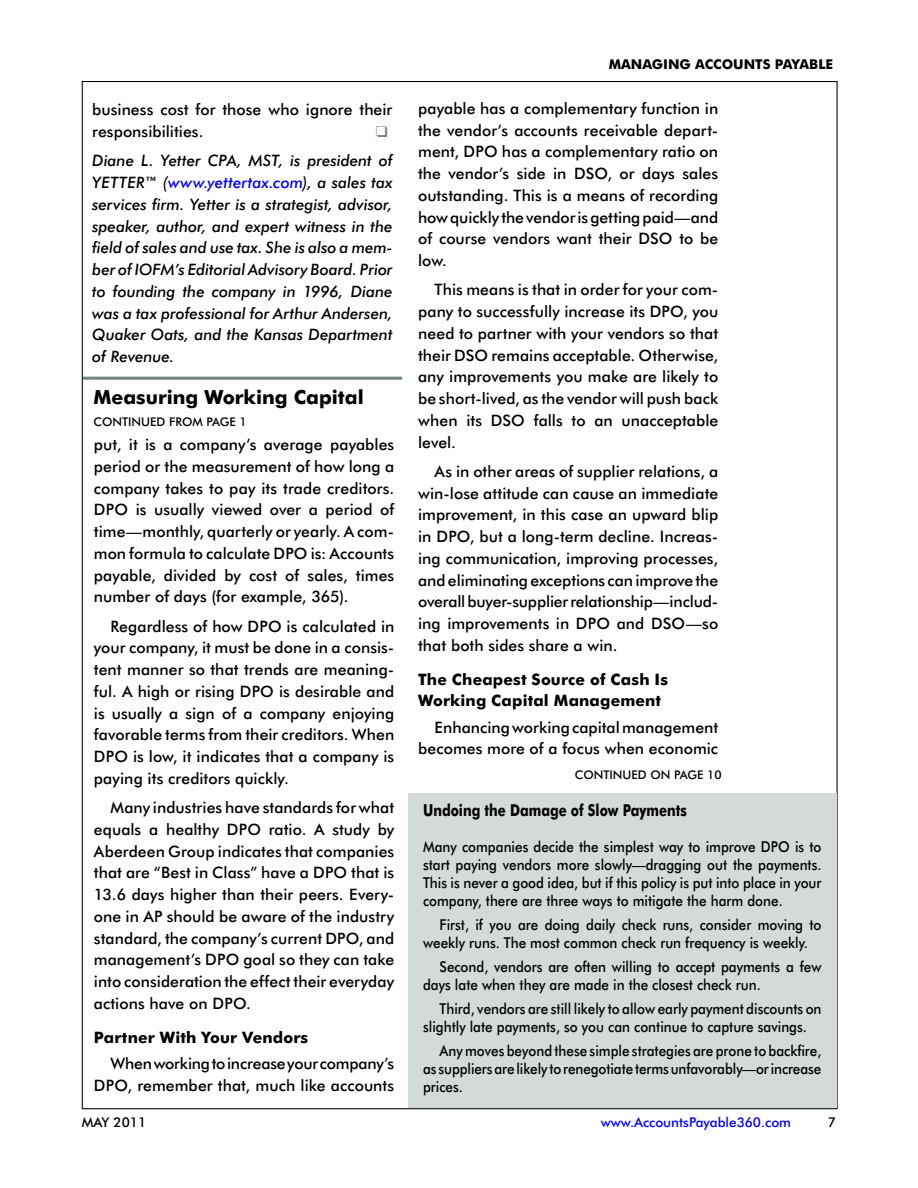
<style>
.page{position:relative;width:918px;height:1188px;background:#fff}
.page>*{position:absolute;margin:0;border:0;box-sizing:border-box;transform-origin:0 0}
.t1{font:700 19.5px "Futura BT";color:#000}
.t2{font:700 16.5px "Futura BT";color:#000;scale:.8 1}
.t3{font:500 15.75px/21.8px "Futura BT";color:#000;text-align:justify}
.t4{font:italic 500 15.75px/21.8px "Futura BT";color:#000;text-align:justify}
.t5{font:700 15.75px/21.8px "Futura BT";letter-spacing:.01em;color:#000}
.t6{font:500 15px/18px "Futura BT";color:#000;scale:.9 1}
.t7{font:500 13.5px "Futura BT";color:#00f}
.t8{font:700 13.5px "Futura BT";color:#000}
.t9{font:500 13.5px "Futura BT";color:#000}
.t10{font:500 12px "Futura BT";color:#000}
.s1{color:#00f}
</style>
<div class="page">
<div style="left:408px;top:794px;width:429px;height:314px;background:#d4dbd7"></div>
<hr style="left:83px;top:377px;width:319px;height:3px;background:#708778">
<p class="t3" style="left:92px;top:100px;width:302px">business cost for those who ignore their responsibilities.</p>
<p class="t4" style="left:92px;top:151px;width:302px">Diane L. Yetter CPA, MST, is president of YETTER™ (<span class="s1">www.yettertax.com</span>), a sales tax services firm. Yetter is a strategist, advisor, speaker, author, and expert witness in the field of sales and use tax. She is also a mem&shy;ber of IOFM’s Editorial Advisory Board. Prior to founding the company in 1996, Diane was a tax professional for Arthur Andersen, Quaker Oats, and the Kansas Department of Revenue.</p>
<p class="t1" style="left:93px;top:388px;width:272px">Measuring Working Capital</p>
<p class="t10" style="left:93px;top:417px;width:155px">CONTINUED FROM PAGE 1</p>
<p class="t3" style="left:94px;top:435px;width:302px">put, it is a company’s average payables period or the measurement of how long a company takes to pay its trade creditors.<br>DPO is usually viewed over a period of time—monthly, quarterly or yearly. A com&shy;mon formula to calculate DPO is: Accounts payable, divided by cost of sales, times number of days (for example, 365).</p>
<p class="t3" style="left:94px;top:616px;width:302px;text-indent:17px">Regardless of how DPO is calculated in your company, it must be done in a consis&shy;tent manner so that trends are meaning&shy;ful. A high or rising DPO is desirable and is usually a sign of a company enjoying favorable terms from their creditors. When DPO is low, it indicates that a company is paying its creditors quickly.</p>
<p class="t3" style="left:94px;top:798px;width:302px;text-indent:17px">Many industries have standards for what equals a healthy DPO ratio. A study by Aberdeen Group indicates that companies that are “Best in Class” have a DPO that is 13.6 days higher than their peers. Every&shy;one in AP should be aware of the industry standard, the company’s current DPO, and management’s DPO goal so they can take into consideration the effect their everyday actions have on DPO.</p>
<p class="t5" style="left:94px;top:1027px;width:216px">Partner With Your Vendors</p>
<p class="t3" style="left:94px;top:1054px;width:302px;text-align:right">When working to increase your company’s<br>DPO, remember that, much like accounts</p>
<p class="t8" style="left:609px;top:58px;width:226px">MANAGING ACCOUNTS PAYABLE</p>
<p class="t3" style="left:418px;top:99px;width:302px">payable has a complementary function in the vendor’s accounts receivable depart&shy;ment, DPO has a complementary ratio on the vendor’s side in DSO, or days sales outstanding. This is a means of recording how quickly the vendor is getting paid—and of course vendors want their DSO to be low.</p>
<p class="t3" style="left:418px;top:280px;width:302px;text-indent:17px">This means is that in order for your com&shy;pany to successfully increase its DPO, you need to partner with your vendors so that their DSO remains acceptable. Otherwise, any improvements you make are likely to be short-lived, as the vendor will push back when its DSO falls to an unacceptable level.</p>
<p class="t3" style="left:418px;top:462px;width:302px;text-indent:17px">As in other areas of supplier relations, a win-lose attitude can cause an immediate improvement, in this case an upward blip in DPO, but a long-term decline. Increas&shy;ing communication, improving processes, and eliminating exceptions can improve the overall buyer-supplier relationship—includ&shy;ing improvements in DPO and DSO—so that both sides share a win.</p>
<p class="t5" style="left:418px;top:669px;width:252px">The Cheapest Source of Cash Is<br>Working Capital Management</p>
<p class="t3" style="left:418px;top:717px;width:302px;text-align:right">Enhancing working capital management becomes more of a focus when economic</p>
<p class="t10" style="left:575px;top:770px;width:148px">CONTINUED ON PAGE 10</p>
<p class="t2" style="left:423px;top:803px;width:331px">Undoing the Damage of Slow Payments</p>
<p class="t6" style="left:423px;top:839px;width:444px;text-align:justify">Many companies decide the simplest way to improve DPO is to start paying vendors more slowly—dragging out the payments.<br>This is never a good idea, but if this policy is put into place in your company, there are three ways to mitigate the harm done.</p>
<p class="t6" style="left:423px;top:917px;width:444px;text-indent:16px">First, if you are doing daily check runs, consider moving to weekly runs. The most common check run frequency is weekly.</p>
<p class="t6" style="left:423px;top:959px;width:444px;text-indent:16px">Second, vendors are often willing to accept payments a few days late when they are made in the closest check run.</p>
<p class="t6" style="left:423px;top:1001px;width:444px;text-indent:16px">Third, vendors are still likely to allow early payment discounts on slightly late payments, so you can continue to capture savings.</p>
<p class="t6" style="left:423px;top:1043px;width:444px;text-align:justify;text-indent:16px">Any moves beyond these simple strategies are prone to backfire, as suppliers are likely to renegotiate terms unfavorably—or increase prices.</p>
<p class="t9" style="left:82px;top:1117px;width:66px">MAY 2011</p>
<p class="t7" style="left:601px;top:1116px;width:192px">www.AccountsPayable360.com</p>
<p class="t9" style="left:828px;top:1116px;width:10px">7</p>
</div>
